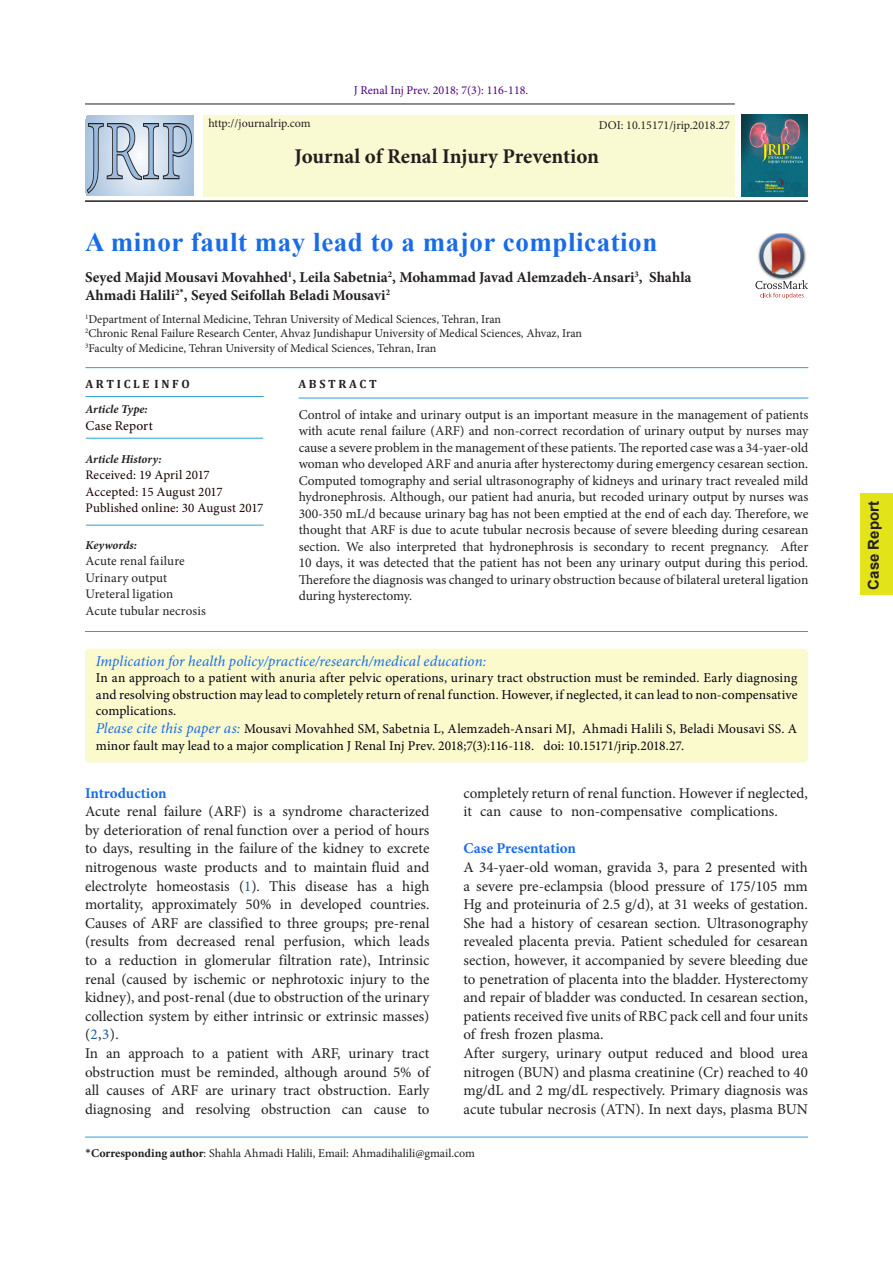
<style>
.page{position:relative;width:893px;height:1263px;background:#fff}
.page>*{position:absolute;margin:0;border:0;box-sizing:border-box;transform-origin:0 0}
.t1{font:700 27px "Times New Roman";letter-spacing:.02em;color:#196ce8}
.t2{font:700 21px "Minion Pro";letter-spacing:-.005em;color:#231f20}
.t3{font:15px/18.6px "Minion Pro";color:#231f20;text-align:justify}
.t4{font:700 15px/18px "Minion Pro";color:#231f20}
.abstract{font:italic 15px "Minion Pro";letter-spacing:.005em;color:#196ce8}
.t5{font:700 15px "Minion Pro";letter-spacing:-.005em;color:#196ce8}
.t6{font:700 15px "Arial";color:#231f20}
.abstract-2{font:13.5px/16.5px "Minion Pro";color:#231f20;text-align:justify}
.abstract-3{font:13.5px/16.5px "Minion Pro";letter-spacing:.005em;color:#00000b;text-align:justify}
.t7{font:13.5px "Minion Pro";letter-spacing:.01em;color:#170000}
.t8{font:13.05px "Minion Pro";letter-spacing:.01em;color:#170000}
.t9{font:13.05px "Minion Pro";letter-spacing:.005em;color:#231f20}
.t10{font:12px "Minion Pro";color:#231f20}
.t11{font:italic 700 12px "Minion Pro";color:#231f20}
.t12{font:12px "Minion Pro";color:#4b0082}
.t13{font:700 12px "Cambria";color:#231f20}
.s1{font-style:italic;font-size:15px;color:#196ce8}
.s2{color:#175d9e}
.s3{font-family:"Calibri"}
.s4{font-weight:700}
</style>
<div class="page">
<hr style="left:85px;top:104px;width:650px;height:1px;background:#231f20">
<hr style="left:85px;top:200px;width:723px;height:2px;background:#231f20">
<div style="left:203px;top:115px;width:532px;height:81px;background:#fafad2"></div>
<img style="left:741px;top:115px;width:66px;height:82px">
<hr style="left:85px;top:1137px;width:723px;height:1px;background:#28a0da">
<svg style="left:86px;top:116px;width:107px;height:79px"></svg>
<svg style="left:87px;top:123px;width:105px;height:71px;background:#b0c0d3"></svg>
<div style="left:85px;top:649px;width:723px;height:113px;background:#fafacd;border-radius:5px"></div>
<hr style="left:298px;top:398px;width:510px;height:1px;background:#28a0da">
<hr style="left:85px;top:367px;width:723px;height:1px;background:#28a0da">
<hr style="left:85px;top:631px;width:723px;height:1px;background:#28a0da">
<hr style="left:85px;top:396px;width:179px;height:1px;background:#28a0da">
<hr style="left:86px;top:525px;width:178px;height:1px;background:#28a0da">
<hr style="left:86px;top:438px;width:177px;height:1px;background:#28a0da">
<div style="left:860px;top:493px;width:33px;height:102px;background:#e2e318"></div>
<img style="left:773px;top:233px;width:18px;height:1px">
<svg style="left:755px;top:234px;width:53px;height:65px"></svg>
<p class="t10" style="left:208px;top:115px;width:104px">http://journalrip.com</p>
<p class="t12" style="left:354px;top:82px;width:176px">J Renal Inj Prev. 2018; 7(3): 116-118.</p>
<p class="t10" style="left:599px;top:117px;width:133px">DOI: 10.15171/jrip.2018.27</p>
<p class="t2" style="left:295px;top:142px;width:306px">Journal of Renal Injury Prevention</p>
<p class="t1" style="left:85px;top:223px;width:574px">A minor fault may lead to a major complication</p>
<p class="t4" style="left:85px;top:268px;width:608px">Seyed Majid Mousavi Movahhed<sup>1</sup>, Leila Sabetnia<sup>2</sup>, Mohammad Javad Alemzadeh-Ansari<sup>3</sup>, Shahla<br>Ahmadi Halili<sup>2</sup><sup>*</sup>, Seyed Seifollah Beladi Mousavi<sup>2</sup></p>
<p class="t10" style="left:85px;top:311px;width:418px"><sup>1</sup>Department of Internal Medicine, Tehran University of Medical Sciences, Tehran, Iran</p>
<p class="t10" style="left:85px;top:325px;width:499px"><sup>2</sup>Chronic Renal Failure Research Center, Ahvaz Jundishapur University of Medical Sciences, Ahvaz, Iran</p>
<p class="t10" style="left:85px;top:340px;width:353px"><sup>3</sup>Faculty of Medicine, Tehran University of Medical Sciences, Tehran, Iran</p>
<p class="t13" style="left:85px;top:375px;width:106px">A R T I C L E I N F O</p>
<p class="t11" style="left:85px;top:401px;width:64px">Article Type:</p>
<p class="t7" style="left:85px;top:417px;width:69px">Case Report</p>
<p class="t11" style="left:85px;top:450px;width:78px">Article History:</p>
<p class="t8" style="left:85px;top:466px;width:126px">Received: 19 April 2017</p>
<p class="t8" style="left:85px;top:483px;width:139px">Accepted: 15 August 2017</p>
<p class="t8" style="left:85px;top:499px;width:180px">Published online: 30 August 2017</p>
<p class="t11" style="left:85px;top:536px;width:53px">Keywords:</p>
<p class="t9" style="left:85px;top:552px;width:101px">Acute renal failure</p>
<p class="t9" style="left:85px;top:569px;width:83px">Urinary output</p>
<p class="t9" style="left:85px;top:585px;width:89px">Ureteral ligation</p>
<p class="t9" style="left:85px;top:602px;width:122px">Acute tubular necrosis</p>
<p class="t13" style="left:298px;top:375px;width:80px">A B S T R A C T</p>
<p class="abstract-2" style="left:299px;top:406px;width:511px">Control of intake and urinary output is an important measure in the management of patients with acute renal failure (ARF) and non-correct recordation of urinary output by nurses may cause a severe problem in the management of these patients. The reported case was a 34-yaer-old woman who developed ARF and anuria after hysterectomy during emergency cesarean section.<br>Computed tomography and serial ultrasonography of kidneys and urinary tract revealed mild hydronephrosis. Although, our patient had anuria, but recoded urinary output by nurses was 300-350 mL/d because urinary bag has not been emptied at the end of each day. Therefore, we thought that ARF is due to acute tubular necrosis because of severe bleeding during cesarean section. We also interpreted that hydronephrosis is secondary to recent pregnancy. After 10 days, it was detected that the patient has not been any urinary output during this period.<br>Therefore the diagnosis was changed to urinary obstruction because of bilateral ureteral ligation during hysterectomy.</p>
<p class="abstract" style="left:96px;top:651px;width:392px">Implication for health policy/practice/research/medical education:</p>
<p class="abstract-3" style="left:96px;top:670px;width:703px">In an approach to a patient with anuria after pelvic operations, urinary tract obstruction must be reminded. Early diagnosing and resolving obstruction may lead to completely return of renal function. However, if neglected, it can lead to non-compensative complications.</p>
<p class="abstract-3" style="left:96px;top:721px;width:703px"><span class="s1">Please cite this paper as:</span> Mousavi Movahhed SM, Sabetnia L, Alemzadeh-Ansari MJ, Ahmadi Halili S, Beladi Mousavi SS. A minor fault may lead to a major complication J Renal Inj Prev. 2018;7(3):116-118. doi: 10.15171/jrip.2018.27.</p>
<p class="t5" style="left:85px;top:782px;width:83px">Introduction</p>
<p class="t3" style="left:85px;top:802px;width:346px">Acute renal failure (ARF) is a syndrome characterized by deterioration of renal function over a period of hours to days, resulting in the failure of the kidney to excrete nitrogenous waste products and to maintain fluid and electrolyte homeostasis (<span class="s2">1</span>). This disease has a high mortality, approximately 50% in developed countries.<br>Causes of ARF are classified to three groups; pre-renal (results from decreased renal perfusion, which leads to a reduction in glomerular filtration rate), Intrinsic renal (caused by ischemic or nephrotoxic injury to the kidney), and post-renal (due to obstruction of the urinary collection system by either intrinsic or extrinsic masses) (<span class="s2">2</span>,<span class="s2">3</span>).</p>
<p class="t3" style="left:85px;top:1044px;width:346px">In an approach to a patient with ARF, urinary tract obstruction must be reminded, although around 5% of all causes of ARF are urinary tract obstruction. Early diagnosing and resolving obstruction can cause to</p>
<p class="t3" style="left:463px;top:784px;width:346px">completely return of renal function. However if neglected, it can cause to non-compensative complications.</p>
<p class="t5" style="left:463px;top:838px;width:114px">Case Presentation</p>
<p class="t3" style="left:463px;top:858px;width:346px">A 34-yaer-old woman, gravida 3, para 2 presented with a severe pre-eclampsia (blood pressure of 175/105 mm Hg and proteinuria of 2.5 g/d), at 31 weeks of gestation.<br>She had a history of cesarean section. Ultrasonography revealed placenta previa. Patient scheduled for cesarean section, however, it accompanied by severe bleeding due to penetration of placenta into the bladder. Hysterectomy and repair of bladder was conducted. In cesarean section, patients received five units of RBC pack cell and four units of fresh frozen plasma.</p>
<p class="t3" style="left:463px;top:1044px;width:346px">After surgery, urinary output reduced and blood urea nitrogen (BUN) and plasma creatinine (Cr) reached to 40 mg/dL and 2 mg/dL respectively. Primary diagnosis was acute tubular necrosis (ATN). In next days, plasma BUN</p>
<p class="t10" style="left:85px;top:1145px;width:391px"><span class="s3">*</span><span class="s4">Corresponding author</span>: Shahla Ahmadi Halili, Email: Ahmadihalili@gmail.com</p>
<p class="t6" style="left:863px;top:589px;width:90px;rotate:-90deg">Case Report</p>
</div>
